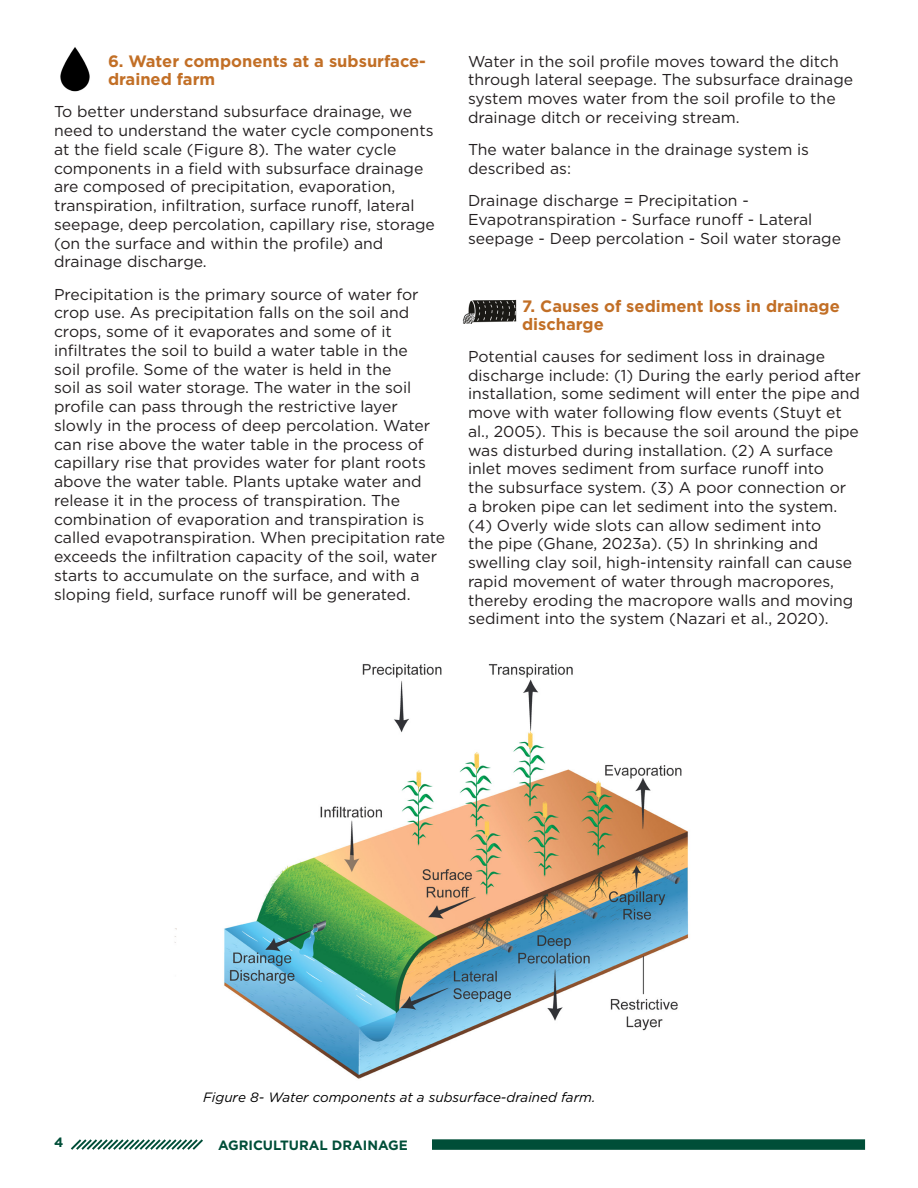
<style>
.page{position:relative;width:918px;height:1188px;background:#fff}
.page>*{position:absolute;margin:0;border:0;box-sizing:border-box;transform-origin:0 0}
.Heading_1{font:700 16.5px/18px "Gotham";color:#c26f26}
.Figure_captions{font:15.75px/18.8px "Gotham";color:#231f20}
.t1{font:italic 13.5px "Gotham";color:#000}
.t2{font:700 13.5px "Gotham";color:#004e38}
</style>
<div class="page">
<div style="left:432px;top:1139px;width:433px;height:11px;background:#004e38"></div>
<svg style="left:71px;top:1139px;width:132px;height:11px"></svg>
<img style="left:174px;top:664px;width:515px;height:415px">
<img style="left:60px;top:47px;width:30px;height:45px">
<img style="left:462px;top:299px;width:55px;height:25px">
<p class="Heading_1" style="left:108px;top:52px;width:320px">6. Water components at a subsurface&shy;drained farm</p>
<p class="Figure_captions" style="left:54px;top:102px;width:382px">To better understand subsurface drainage, we need to understand the water cycle components at the field scale (Figure 8). The water cycle components in a field with subsurface drainage are composed of precipitation, evaporation, transpiration, infiltration, surface runoff, lateral seepage, deep percolation, capillary rise, storage (on the surface and within the profile) and drainage discharge.</p>
<p class="Figure_captions" style="left:54px;top:284px;width:393px">Precipitation is the primary source of water for crop use. As precipitation falls on the soil and crops, some of it evaporates and some of it infiltrates the soil to build a water table in the<br>soil profile. Some of the water is held in the<br>soil as soil water storage. The water in the soil profile can pass through the restrictive layer slowly in the process of deep percolation. Water can rise above the water table in the process of capillary rise that provides water for plant roots above the water table. Plants uptake water and release it in the process of transpiration. The combination of evaporation and transpiration is called evapotranspiration. When precipitation rate exceeds the infiltration capacity of the soil, water starts to accumulate on the surface, and with a sloping field, surface runoff will be generated.</p>
<p class="Figure_captions" style="left:468px;top:51px;width:387px">Water in the soil profile moves toward the ditch through lateral seepage. The subsurface drainage system moves water from the soil profile to the drainage ditch or receiving stream.</p>
<p class="Figure_captions" style="left:468px;top:140px;width:343px">The water balance in the drainage system is described as:</p>
<p class="Figure_captions" style="left:468px;top:191px;width:375px">Drainage discharge = Precipitation -<br>Evapotranspiration - Surface runoff - Lateral seepage - Deep percolation - Soil water storage</p>
<p class="Heading_1" style="left:522px;top:297px;width:319px">7. Causes of sediment loss in drainage discharge</p>
<p class="Figure_captions" style="left:468px;top:347px;width:394px">Potential causes for sediment loss in drainage discharge include: (1) During the early period after installation, some sediment will enter the pipe and move with water following flow events (Stuyt et al., 2005). This is because the soil around the pipe was disturbed during installation. (2) A surface inlet moves sediment from surface runoff into<br>the subsurface system. (3) A poor connection or<br>a broken pipe can let sediment into the system. (4) Overly wide slots can allow sediment into<br>the pipe (Ghane, 2023a). (5) In shrinking and swelling clay soil, high-intensity rainfall can cause rapid movement of water through macropores, thereby eroding the macropore walls and moving sediment into the system (Nazari et al., 2020).</p>
<p class="t1" style="left:203px;top:1088px;width:394px">Figure 8- Water components at a subsurface-drained farm.</p>
<p class="t2" style="left:54px;top:1134px;width:11px">4</p>
<p class="t2" style="left:218px;top:1136px;width:191px">AGRICULTURAL DRAINAGE</p>
</div>
